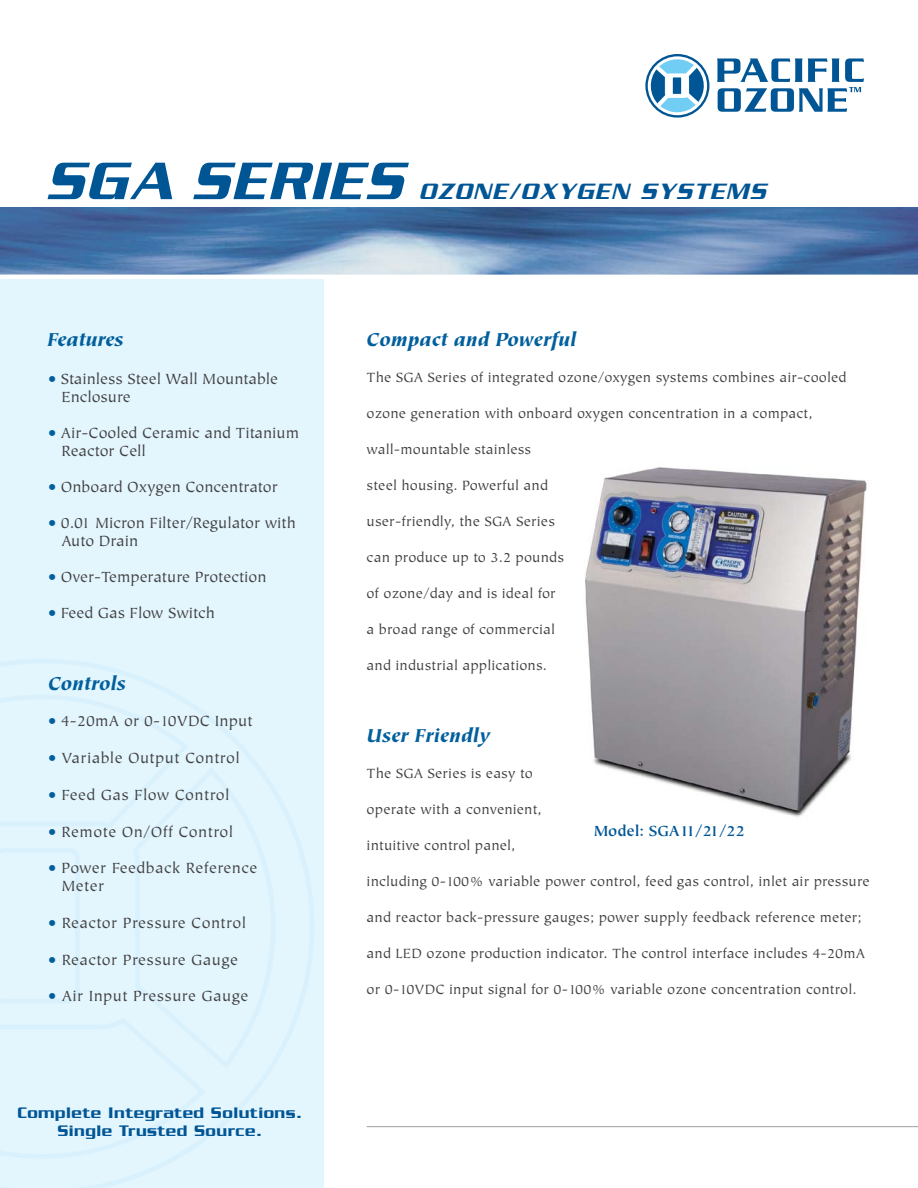
<style>
.page{position:relative;width:918px;height:1188px;background:#fff}
.page>*{position:absolute;margin:0;border:0;box-sizing:border-box;transform-origin:0 0}
.t1{font:italic 57px "Serpentine Sans ICG";letter-spacing:.03em;color:#005595}
.t2{font:italic 24px "Serpentine Sans ICG";letter-spacing:.05em;color:#005595}
.t3{font:italic 900 21px "Tiepolo";letter-spacing:.005em;color:#005f9c}
.t4{font:16.5px/18px "Tiepolo";color:#414142}
.t5{font:16.5px/18px "Tiepolo";letter-spacing:.025em;color:#414142}
.t6{font:500 16.5px/18px "Serpentine";letter-spacing:.03em;color:#005595;text-align:center}
.t7{font:700 16.5px "Tiepolo";color:#005595}
.t8{font:15px "Tiepolo";letter-spacing:.01em;color:#414142}
.s1{color:#005f9c}
</style>
<div class="page">
<img style="left:585px;top:467px;width:282px;height:350px">
<div style="left:0;top:263px;width:324px;height:925px;background:#e3f5fd"></div>
<img style="left:0;top:207px;width:918px;height:67px">
<div style="left:645px;top:54px;width:64px;height:64px;border:2px solid #005595;border-radius:50%"></div>
<svg style="left:648px;top:57px;width:59px;height:58px"></svg>
<svg style="left:717px;top:58px;width:147px;height:54px"></svg>
<hr style="left:0;top:275px;width:918px;height:4px;background:#fff">
<hr style="left:367px;top:1126px;width:551px;height:1px;background:#9d9fa2">
<h1 class="t1" style="left:45px;top:149px;width:359px">SGA SERIES</h1>
<h2 class="t2" style="left:419px;top:178px;width:350px">OZONE/OXYGEN SYSTEMS</h2>
<h3 class="t3" style="left:47px;top:328px;width:78px">Features</h3>
<p class="t4" style="left:61px;top:370px;width:218px;text-indent:-13px"><span class="s1">•</span> Stainless Steel Wall Mountable<br>Enclosure</p>
<p class="t4" style="left:61px;top:425px;width:239px;text-indent:-13px"><span class="s1">•</span> Air-Cooled Ceramic and Titanium<br>Reactor Cell</p>
<p class="t4" style="left:48px;top:479px;width:231px"><span class="s1">•</span> Onboard Oxygen Concentrator</p>
<p class="t4" style="left:61px;top:515px;width:236px;text-indent:-13px"><span class="s1">•</span> 0.01 Micron Filter/Regulator with<br>Auto Drain</p>
<p class="t4" style="left:48px;top:569px;width:220px"><span class="s1">•</span> Over-Temperature Protection</p>
<p class="t4" style="left:48px;top:605px;width:168px"><span class="s1">•</span> Feed Gas Flow Switch</p>
<h3 class="t3" style="left:48px;top:672px;width:79px">Controls</h3>
<p class="t4" style="left:48px;top:713px;width:206px"><span class="s1">•</span> 4-20mA or 0-10VDC Input</p>
<p class="t5" style="left:48px;top:750px;width:193px"><span class="s1">•</span> Variable Output Control</p>
<p class="t5" style="left:48px;top:786px;width:183px"><span class="s1">•</span> Feed Gas Flow Control</p>
<p class="t5" style="left:48px;top:823px;width:187px"><span class="s1">•</span> Remote On/Off Control</p>
<p class="t5" style="left:62px;top:860px;width:198px;text-indent:-14px"><span class="s1">•</span> Power Feedback Reference<br>Meter</p>
<p class="t5" style="left:48px;top:914px;width:199px"><span class="s1">•</span> Reactor Pressure Control</p>
<p class="t5" style="left:48px;top:951px;width:192px"><span class="s1">•</span> Reactor Pressure Gauge</p>
<p class="t5" style="left:48px;top:988px;width:202px"><span class="s1">•</span> Air Input Pressure Gauge</p>
<p class="t6" style="left:17px;top:1104px;width:286px">Complete Integrated Solutions.<br>Single Trusted Source.</p>
<h3 class="t3" style="left:367px;top:328px;width:211px">Compact and Powerful</h3>
<p class="t8" style="left:367px;top:369px;width:481px">The SGA Series of integrated ozone/oxygen systems combines air-cooled</p>
<p class="t8" style="left:367px;top:405px;width:447px">ozone generation with onboard oxygen concentration in a compact,</p>
<p class="t8" style="left:367px;top:441px;width:166px">wall-mountable stainless</p>
<p class="t8" style="left:367px;top:477px;width:183px">steel housing. Powerful and</p>
<p class="t8" style="left:367px;top:513px;width:190px">user-friendly, the SGA Series</p>
<p class="t8" style="left:367px;top:549px;width:199px">can produce up to 3.2 pounds</p>
<p class="t8" style="left:367px;top:585px;width:191px">of ozone/day and is ideal for</p>
<p class="t8" style="left:367px;top:621px;width:190px">a broad range of commercial</p>
<p class="t8" style="left:367px;top:657px;width:182px">and industrial applications.</p>
<h3 class="t3" style="left:367px;top:724px;width:125px">User Friendly</h3>
<p class="t8" style="left:367px;top:765px;width:168px">The SGA Series is easy to</p>
<p class="t8" style="left:367px;top:801px;width:177px">operate with a convenient,</p>
<p class="t8" style="left:367px;top:837px;width:150px">intuitive control panel,</p>
<p class="t8" style="left:367px;top:873px;width:505px">including 0-100% variable power control, feed gas control, inlet air pressure</p>
<p class="t8" style="left:367px;top:909px;width:497px">and reactor back-pressure gauges; power supply feedback reference meter;</p>
<p class="t8" style="left:367px;top:945px;width:500px">and LED ozone production indicator. The control interface includes 4-20mA</p>
<p class="t8" style="left:367px;top:981px;width:491px">or 0-10VDC input signal for 0-100% variable ozone concentration control.</p>
<p class="t7" style="left:594px;top:822px;width:153px">Model: SGA11/21/22</p>
</div>
